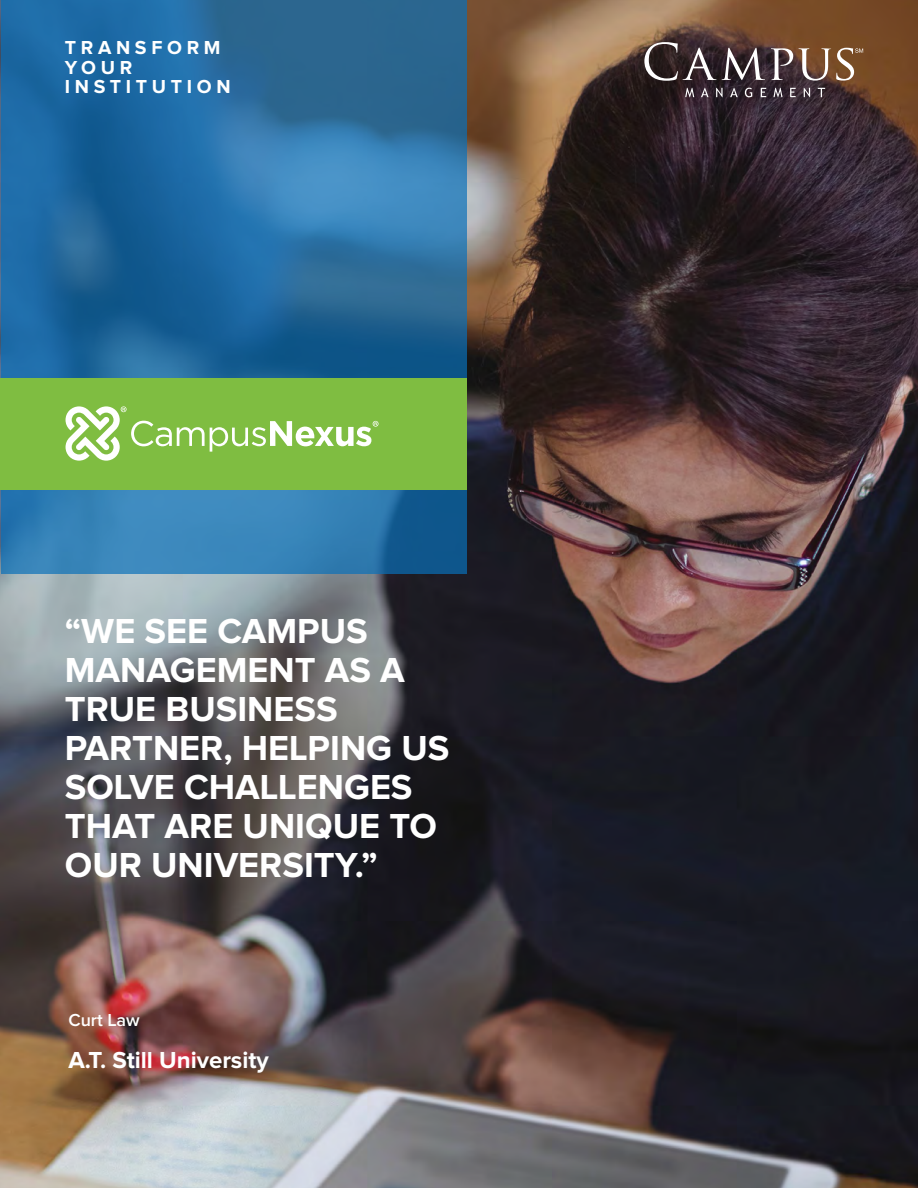
<style>
.page{position:relative;width:918px;height:1188px;background:#fff}
.page>*{position:absolute;margin:0;border:0;box-sizing:border-box;transform-origin:0 0}
.t1{font:700 36px/39px "Proxima Nova";color:#fff}
.t2{font:700 24px "Proxima Nova";color:#fff}
.t3{font:700 19.5px/19.5px "Proxima Nova";letter-spacing:.24em;color:#fff}
.t4{font:600 18px "Proxima Nova";color:#fff}
</style>
<div class="page">
<img style="left:0;top:0;width:918px;height:1188px">
<svg style="left:1px;top:0;width:466px;height:573px;background:#266ea2"></svg>
<div style="left:0;top:378px;width:467px;height:111px;background:#7fbd41"></div>
<svg style="left:66px;top:406px;width:313px;height:55px"></svg>
<svg style="left:644px;top:42px;width:121px;height:39px;background:#574b4d"></svg>
<svg style="left:771px;top:48px;width:22px;height:32px"></svg>
<svg style="left:685px;top:88px;width:9px;height:9px"></svg>
<svg style="left:701px;top:88px;width:8px;height:9px"></svg>
<svg style="left:716px;top:88px;width:7px;height:9px"></svg>
<svg style="left:730px;top:88px;width:8px;height:9px"></svg>
<svg style="left:745px;top:88px;width:7px;height:9px"></svg>
<svg style="left:761px;top:88px;width:5px;height:9px"></svg>
<svg style="left:773px;top:88px;width:10px;height:9px"></svg>
<svg style="left:790px;top:88px;width:6px;height:9px"></svg>
<svg style="left:804px;top:88px;width:6px;height:9px"></svg>
<svg style="left:818px;top:88px;width:7px;height:9px"></svg>
<svg style="left:799px;top:48px;width:64px;height:33px;background:#906f56"></svg>
<p class="t3" style="left:65px;top:39px;width:167px">TRANSFORM<br>YOUR<br>INSTITUTION</p>
<p class="t1" style="left:65px;top:613px;width:386px">“WE SEE CAMPUS<br>MANAGEMENT AS A<br>TRUE BUSINESS<br>PARTNER, HELPING US<br>SOLVE CHALLENGES<br>THAT ARE UNIQUE TO<br>OUR UNIVERSITY.”</p>
<p class="t4" style="left:68px;top:1010px;width:73px">Curt Law</p>
<p class="t2" style="left:68px;top:1049px;width:202px">A.T. Still University</p>
</div>
